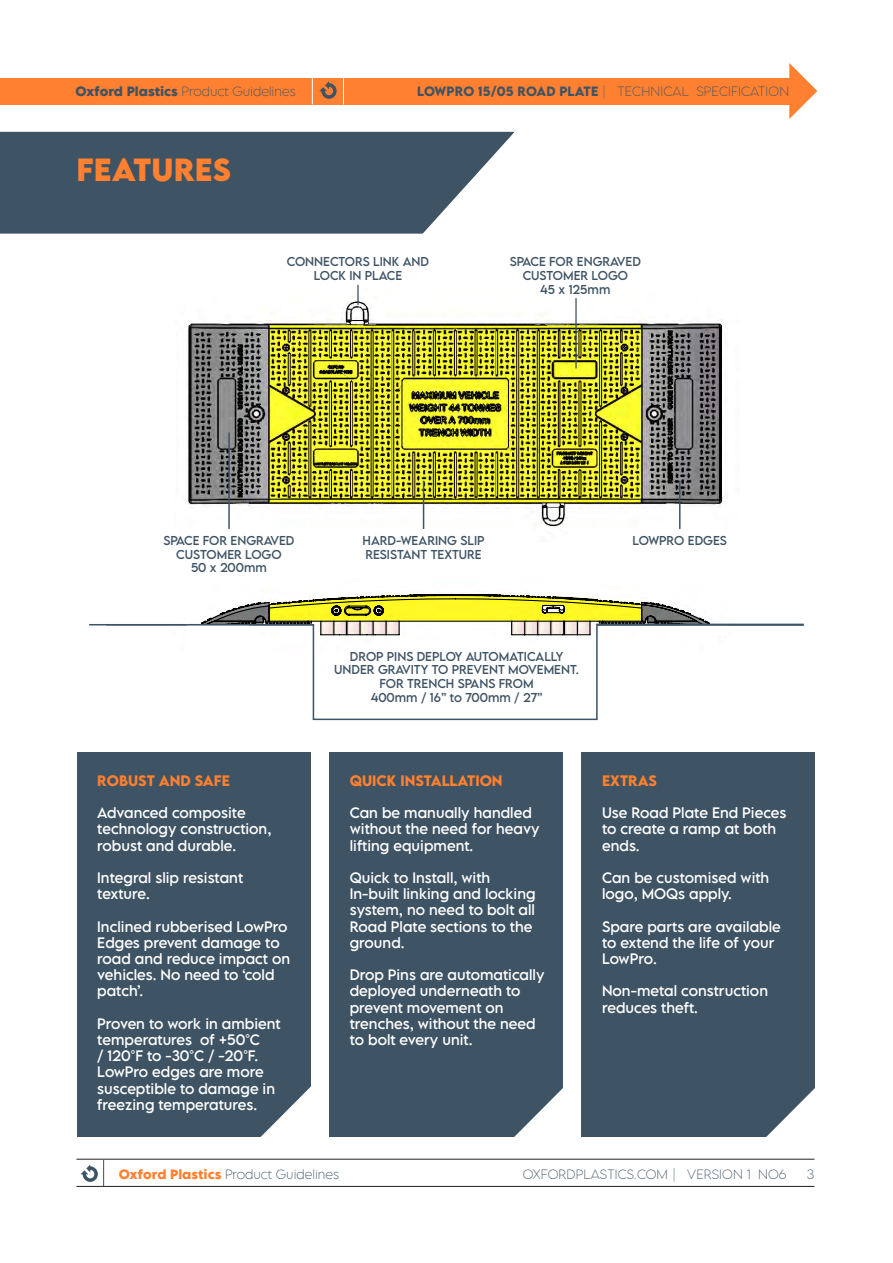
<style>
.page{position:relative;width:893px;height:1263px;background:#fff}
.page>*{position:absolute;margin:0;border:0;box-sizing:border-box;transform-origin:0 0}
.t1{font:700 28.5px "LEMONMILK Pro";letter-spacing:.005em;color:#ff8030}
.t2{font:13.5px/16.2px "LEMONMILK Pro";color:#fff}
.t3{font:600 13.5px "LEMONMILK Pro";color:#ff8030}
.t4{font:200 12px "LEMONMILK Pro";letter-spacing:.015em;color:#3e5364}
.t5{font:11.55px/13.8px "LEMONMILK Pro";color:#3e5364;text-align:center}
.s1{font-weight:700}
.s2{font-weight:600}
.s3{font-weight:700;color:#ff8030}
</style>
<div class="page">
<div style="left:0;top:132px;width:413px;height:102px;background:#3e5364"></div>
<svg style="left:413px;top:132px;width:101px;height:102px"></svg>
<div style="left:0;top:78px;width:789px;height:27px;background:#ff8030"></div>
<svg style="left:789px;top:63px;width:28px;height:56px"></svg>
<svg style="left:312px;top:78px;width:1px;height:27px"></svg>
<svg style="left:343px;top:78px;width:1px;height:27px"></svg>
<svg style="left:319px;top:81px;width:18px;height:18px"></svg>
<hr style="left:76px;top:1159px;width:738px;height:1px;background:#231f20">
<hr style="left:76px;top:1186px;width:738px;height:1px;background:#231f20">
<svg style="left:80px;top:1159px;width:24px;height:27px"></svg>
<svg style="left:201px;top:593px;width:512px;height:30px"></svg>
<div style="left:582px;top:752px;width:233px;height:385px;background:#3e5364"></div>
<div style="left:77px;top:752px;width:234px;height:385px;background:#3e5364"></div>
<div style="left:329px;top:752px;width:234px;height:385px;background:#3e5364"></div>
<svg style="left:766px;top:1088px;width:49px;height:49px"></svg>
<svg style="left:514px;top:1088px;width:49px;height:49px"></svg>
<svg style="left:260px;top:1086px;width:51px;height:51px"></svg>
<img style="left:186px;top:299px;width:540px;height:230px">
<hr style="left:357px;top:285px;width:2px;height:20px;background:#3e5364">
<hr style="left:423px;top:481px;width:1px;height:48px;background:#3e5364">
<hr style="left:228px;top:432px;width:2px;height:97px;background:#3e5364">
<hr style="left:575px;top:298px;width:2px;height:70px;background:#3e5364">
<hr style="left:679px;top:481px;width:1px;height:48px;background:#3e5364">
<svg style="left:89px;top:623px;width:715px;height:98px"></svg>
<div style="left:187px;top:625px;width:61px;height:29px;background:#fff"></div>
<div style="left:681px;top:625px;width:47px;height:10px;background:#fff"></div>
<hr style="left:597px;top:625px;width:207px;height:1px;background:#3e5364">
<hr style="left:106px;top:624px;width:207px;height:1px;background:#3e5364">
<p class="t4" style="left:75px;top:84px;width:222px"><span class="s1">Oxford Plastics</span> Product Guidelines</p>
<h1 class="t1" style="left:77px;top:150px;width:156px">FEATURES</h1>
<p class="t4" style="left:417px;top:84px;width:374px"><span class="s2">LOWPRO 15/05 ROAD PLATE</span> | TECHNICAL SPECIFICATION</p>
<p class="t5" style="left:287px;top:255px;width:144px">CONNECTORS LINK AND<br>LOCK IN PLACE</p>
<p class="t5" style="left:510px;top:255px;width:132px">SPACE FOR ENGRAVED<br>CUSTOMER LOGO<br>45 x 125mm</p>
<p class="t5" style="left:164px;top:533px;width:132px">SPACE FOR ENGRAVED<br>CUSTOMER LOGO<br>50 x 200mm</p>
<p class="t5" style="left:363px;top:533px;width:123px;text-align:left">HARD-WEARING SLIP<br>RESISTANT TEXTURE</p>
<p class="t5" style="left:633px;top:533px;width:96px">LOWPRO EDGES</p>
<p class="t3" style="left:97px;top:771px;width:134px">ROBUST AND SAFE</p>
<p class="t2" style="left:97px;top:805px;width:176px">Advanced composite technology construction, robust and durable.</p>
<p class="t2" style="left:97px;top:870px;width:147px">Integral slip resistant texture.</p>
<p class="t2" style="left:97px;top:918px;width:194px">Inclined rubberised LowPro<br>Edges prevent damage to road and reduce impact on vehicles. No need to ‘cold patch’.</p>
<p class="t2" style="left:97px;top:1015px;width:185px">Proven to work in ambient temperatures of +50°C<br>/ 120°F to -30°C / -20°F.<br>LowPro edges are more susceptible to damage in freezing temperatures.</p>
<p class="t5" style="left:334px;top:649px;width:246px">DROP PINS DEPLOY AUTOMATICALLY<br>UNDER GRAVITY TO PREVENT MOVEMENT.<br>FOR TRENCH SPANS FROM<br>400mm / 16” to 700mm / 27”</p>
<p class="t3" style="left:350px;top:771px;width:154px">QUICK INSTALLATION</p>
<p class="t2" style="left:350px;top:805px;width:192px">Can be manually handled without the need for heavy lifting equipment.</p>
<p class="t2" style="left:350px;top:870px;width:187px">Quick to Install, with<br>In-built linking and locking system, no need to bolt all<br>Road Plate sections to the ground.</p>
<p class="t2" style="left:350px;top:967px;width:196px">Drop Pins are automatically deployed underneath to prevent movement on trenches, without the need to bolt every unit.</p>
<p class="t3" style="left:602px;top:771px;width:56px">EXTRAS</p>
<p class="t2" style="left:602px;top:805px;width:186px">Use Road Plate End Pieces to create a ramp at both ends.</p>
<p class="t2" style="left:602px;top:870px;width:169px">Can be customised with logo, MOQs apply.</p>
<p class="t2" style="left:602px;top:918px;width:180px">Spare parts are available to extend the life of your<br>LowPro.</p>
<p class="t2" style="left:602px;top:983px;width:168px">Non-metal construction reduces theft.</p>
<p class="t4" style="left:119px;top:1166px;width:222px"><span class="s3">Oxford Plastics</span> Product Guidelines</p>
<p class="t4" style="left:523px;top:1166px;width:265px">OXFORDPLASTICS.COM | VERSION 1 NO6</p>
<p class="t4" style="left:807px;top:1166px;width:9px">3</p>
</div>
